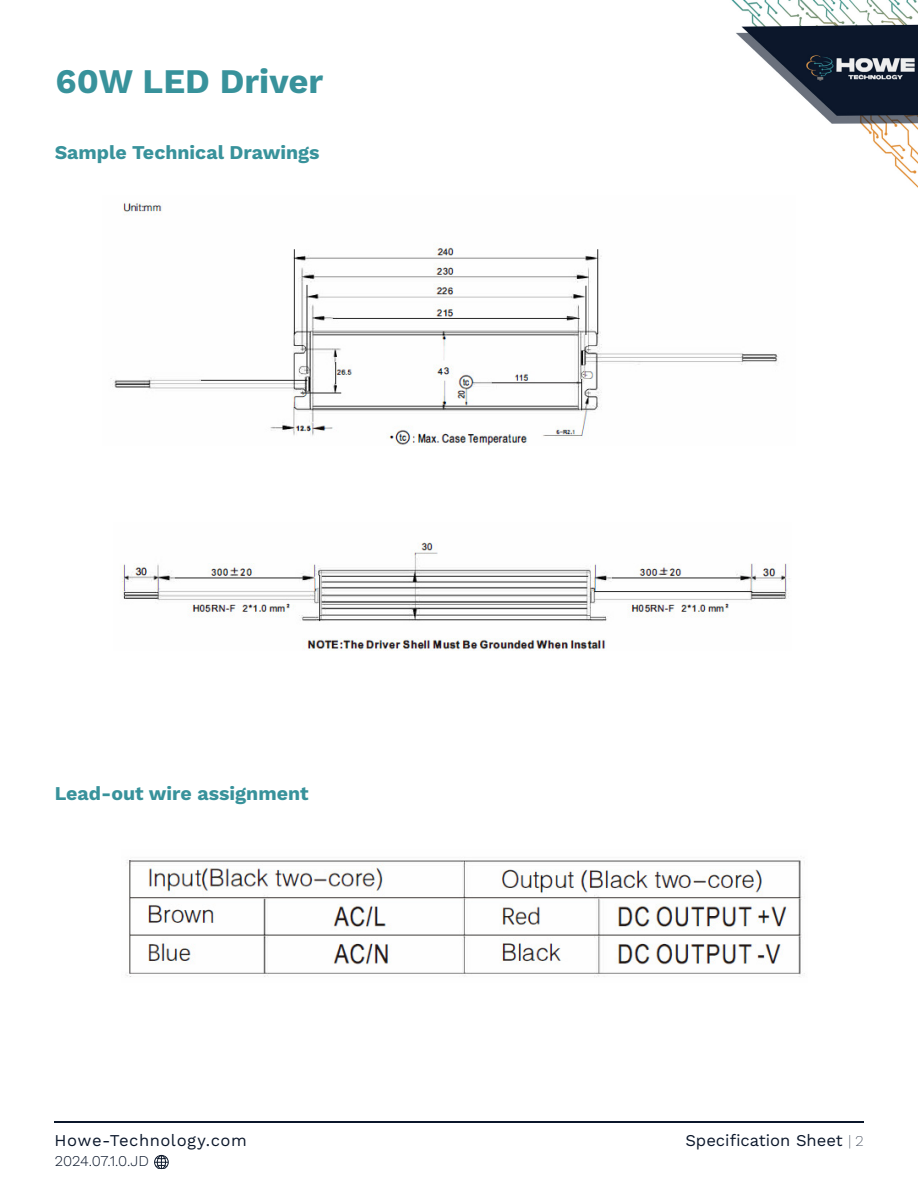
<style>
.page{position:relative;width:918px;height:1188px;background:#fff}
.page>*{position:absolute;margin:0;border:0;box-sizing:border-box;transform-origin:0 0}
.t1{font:700 34.5px "Work Sans";color:#38929b}
.t2{font:700 19.5px "Work Sans";color:#38929b}
.t3{font:16.5px "Work Sans";color:#0b172b}
.t4{font:16.5px "Work Sans";letter-spacing:.03em;color:#0b172b}
.t5{font:300 15px "Work Sans";color:#0b172b}
.s1{font-weight:200;font-size:15px}
</style>
<div class="page">
<div style="left:154px;top:1155px;width:14px;height:14px;border:1px solid #0c182b;border-radius:50%"></div>
<svg style="left:155px;top:1155px;width:13px;height:14px"></svg>
<img style="left:731px;top:0;width:187px;height:188px">
<hr style="left:54px;top:1121px;width:810px;height:1px;background:#0b172b">
<img style="left:110px;top:202px;width:668px;height:243px">
<img style="left:120px;top:542px;width:670px;height:108px">
<img style="left:126px;top:860px;width:679px;height:117px">
<h1 class="t1" style="left:56px;top:61px;width:269px">60W LED Driver</h1>
<p class="t2" style="left:55px;top:142px;width:266px">Sample Technical Drawings</p>
<p class="t2" style="left:55px;top:782px;width:255px">Lead-out wire assignment</p>
<p class="t4" style="left:55px;top:1130px;width:194px">Howe-Technology.com</p>
<p class="t3" style="left:686px;top:1130px;width:180px">Specification Sheet <span class="s1">| 2</span></p>
<p class="t5" style="left:55px;top:1152px;width:96px">2024.07.1.0.JD</p>
</div>
